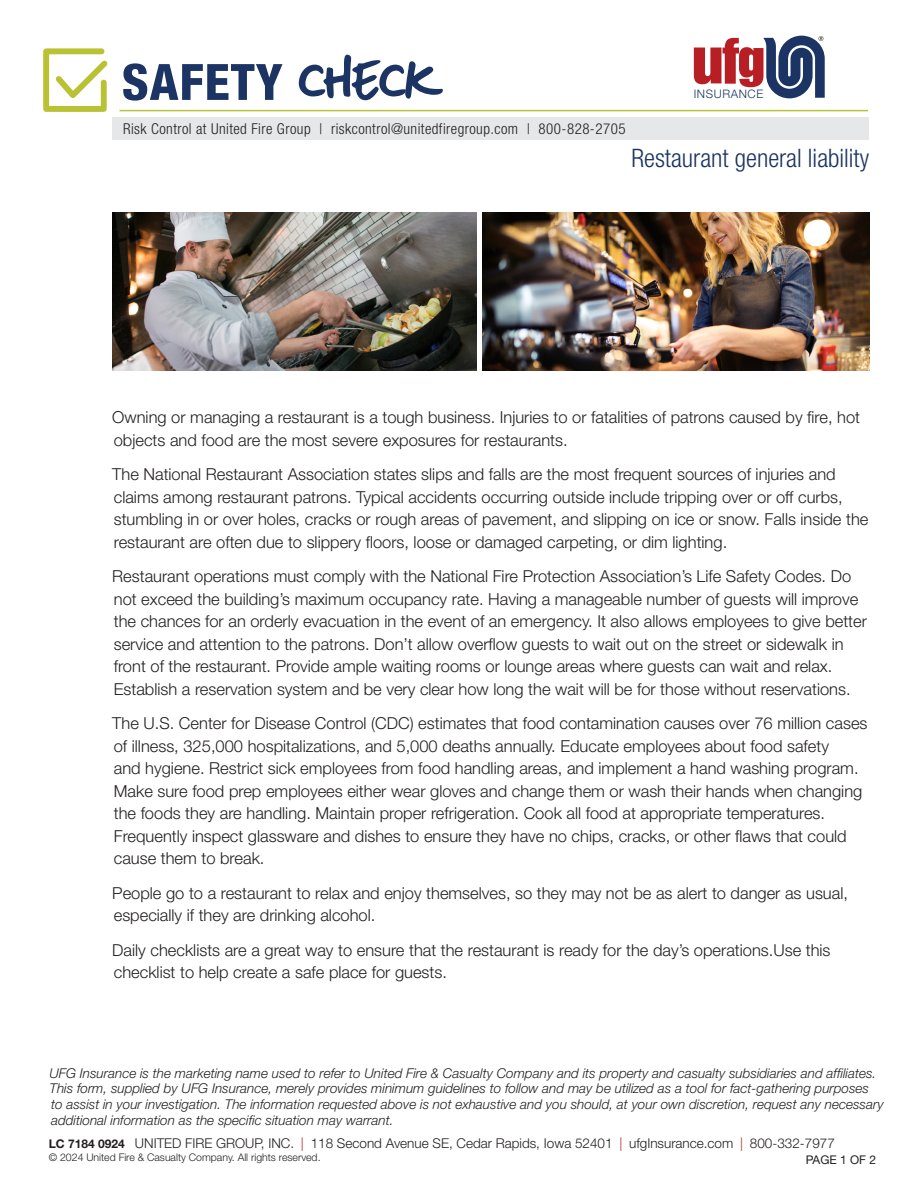
<style>
.page{position:relative;width:918px;height:1188px;background:#fff}
.page>*{position:absolute;margin:0;border:0;box-sizing:border-box;transform-origin:0 0}
.t1{font:800 condensed 50.1px "Helvetica Neue LT Std";letter-spacing:.02em;color:#1b3463}
.t2{font:300 condensed 25.5px "Helvetica Neue LT Std";color:#1b3463}
.bold_text{font:300 16.5px/22.5px "Helvetica Neue LT Std";color:#231f20}
.t3{font:300 condensed 15px "Helvetica Neue LT Std";letter-spacing:.03em;color:#231f20}
.t4{font:italic 300 13.5px/15.8px "Helvetica Neue LT Std";color:#231f20}
.t5{font:300 13.5px "Helvetica Neue LT Std";color:#231f20}
.t6{font:700 12px "Helvetica Neue LT Std";color:#231f20}
.t7{font:12px "Helvetica Neue LT Std";color:#231f20}
.t8{font:300 11.7px "Helvetica Neue LT Std";letter-spacing:.05em;color:#1b3463}
.t9{font:300 10.5px "Helvetica Neue LT Std";color:#231f20}
.s1{font-family:"DK More Or Less";font-weight:400;font-stretch:normal;font-size:56.1px}
.s2{color:#b71f24}
</style>
<div class="page">
<hr style="left:119px;top:110px;width:749px;height:1px;background:#b9c233">
<svg style="left:43px;top:48px;width:65px;height:64px"></svg>
<svg style="left:694px;top:36px;width:131px;height:62px"></svg>
<div style="left:112px;top:118px;width:757px;height:22px;background:#e6e7e9"></div>
<img style="left:112px;top:213px;width:365px;height:158px">
<img style="left:483px;top:213px;width:386px;height:158px">
<h1 class="t1" style="left:122px;top:51px;width:324px">SAFETY <span class="s1">check</span></h1>
<p class="t3" style="left:123px;top:120px;width:504px">Risk Control at United Fire Group | riskcontrol@unitedfiregroup.com | 800-828-2705</p>
<p class="t8" style="left:694px;top:87px;width:71px">INSURANCE</p>
<h2 class="t2" style="left:631px;top:143px;width:239px">Restaurant general liability</h2>
<p class="bold_text" style="left:112px;top:406px;width:749px">Owning or managing a restaurant is a tough business. Injuries to or fatalities of patrons caused by fire, hot objects and food are the most severe exposures for restaurants.</p>
<p class="bold_text" style="left:112px;top:463px;width:758px">The National Restaurant Association states slips and falls are the most frequent sources of injuries and claims among restaurant patrons. Typical accidents occurring outside include tripping over or off curbs, stumbling in or over holes, cracks or rough areas of pavement, and slipping on ice or snow. Falls inside the restaurant are often due to slippery floors, loose or damaged carpeting, or dim lighting.</p>
<p class="bold_text" style="left:112px;top:565px;width:756px">Restaurant operations must comply with the National Fire Protection Association’s Life Safety Codes. Do not exceed the building’s maximum occupancy rate. Having a manageable number of guests will improve the chances for an orderly evacuation in the event of an emergency. It also allows employees to give better service and attention to the patrons. Don’t allow overflow guests to wait out on the street or sidewalk in front of the restaurant. Provide ample waiting rooms or lounge areas where guests can wait and relax.<br>Establish a reservation system and be very clear how long the wait will be for those without reservations.</p>
<p class="bold_text" style="left:112px;top:712px;width:757px">The U.S. Center for Disease Control (CDC) estimates that food contamination causes over 76 million cases of illness, 325,000 hospitalizations, and 5,000 deaths annually. Educate employees about food safety<br>and hygiene. Restrict sick employees from food handling areas, and implement a hand washing program.<br>Make sure food prep employees either wear gloves and change them or wash their hands when changing the foods they are handling. Maintain proper refrigeration. Cook all food at appropriate temperatures.<br>Frequently inspect glassware and dishes to ensure they have no chips, cracks, or other flaws that could cause them to break.</p>
<p class="bold_text" style="left:112px;top:881px;width:737px">People go to a restaurant to relax and enjoy themselves, so they may not be as alert to danger as usual, especially if they are drinking alcohol.</p>
<p class="bold_text" style="left:112px;top:938px;width:720px">Daily checklists are a great way to ensure that the restaurant is ready for the day’s operations.Use this checklist to help create a safe place for guests.</p>
<p class="t4" style="left:49px;top:1065px;width:836px">UFG Insurance is the marketing name used to refer to United Fire &amp; Casualty Company and its property and casualty subsidiaries and affiliates.<br>This form, supplied by UFG Insurance, merely provides minimum guidelines to follow and may be utilized as a tool for fact-gathering purposes to assist in your investigation. The information requested above is not exhaustive and you should, at your own discretion, request any necessary additional information as the specific situation may warrant.</p>
<p class="t5" style="left:135px;top:1135px;width:701px">UNITED FIRE GROUP, INC. <span class="s2">|</span> 118 Second Avenue SE, Cedar Rapids, Iowa 52401 <span class="s2">|</span> ufgInsurance.com <span class="s2">|</span> 800-332-7977</p>
<p class="t7" style="left:806px;top:1153px;width:72px">PAGE 1 OF 2</p>
<p class="t6" style="left:49px;top:1136px;width:78px">LC 7184 0924</p>
<p class="t9" style="left:49px;top:1151px;width:273px">© 2024 United Fire &amp; Casualty Company. All rights reserved.</p>
</div>
